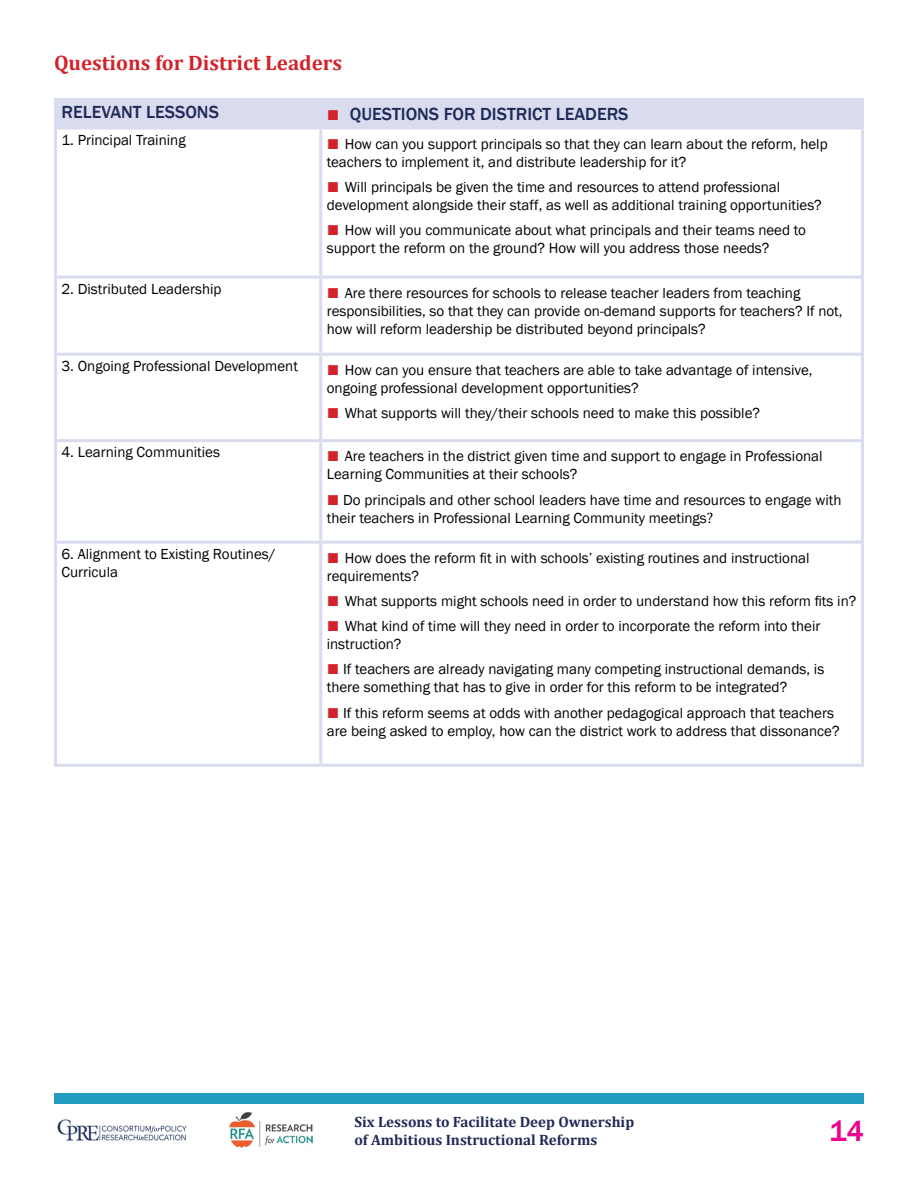
<style>
.page{position:relative;width:918px;height:1188px;background:#fff}
.page>*{position:absolute;margin:0;border:0;box-sizing:border-box;transform-origin:0 0}
.t1{font:500 30px "Franklin Gothic";color:#ec008c}
.t2{font:700 21px "Cambria";color:#d2232a}
.t3{font:500 18px "Franklin Gothic";color:#1f2a58}
.t4{font:15px/18px "Franklin Gothic";color:#000}
.t5{font:700 15px/18px "Cambria";color:#1f2a58}
.s1{font-weight:400;font-size:21px;color:#d2232a}
.s2{font-size:21px;color:#d2232a}
.s3{font-family:"Cambria"}
</style>
<div class="page">
<div style="left:54px;top:1094px;width:810px;height:10px;background:#229dc1"></div>
<img style="left:57px;top:1119px;width:130px;height:22px">
<img style="left:229px;top:1112px;width:84px;height:36px">
<div style="left:57px;top:101px;width:804px;height:26px;background:#d9dcef"></div>
<hr style="left:54px;top:98px;width:267px;height:3px;background:#d9dcef">
<hr style="left:54px;top:101px;width:3px;height:26px;background:#d9dcef">
<hr style="left:321px;top:98px;width:543px;height:3px;background:#d9dcef">
<hr style="left:319px;top:101px;width:3px;height:26px;background:#d9dcef">
<hr style="left:861px;top:101px;width:3px;height:26px;background:#d9dcef">
<hr style="left:54px;top:127px;width:267px;height:3px;background:#d9dcef">
<hr style="left:54px;top:130px;width:3px;height:146px;background:#d9dcef">
<hr style="left:321px;top:127px;width:543px;height:3px;background:#d9dcef">
<hr style="left:319px;top:130px;width:3px;height:146px;background:#d9dcef">
<hr style="left:861px;top:130px;width:3px;height:146px;background:#d9dcef">
<hr style="left:54px;top:276px;width:267px;height:3px;background:#d9dcef">
<hr style="left:54px;top:279px;width:3px;height:74px;background:#d9dcef">
<hr style="left:321px;top:276px;width:543px;height:3px;background:#d9dcef">
<hr style="left:319px;top:279px;width:3px;height:74px;background:#d9dcef">
<hr style="left:861px;top:279px;width:3px;height:74px;background:#d9dcef">
<hr style="left:54px;top:353px;width:267px;height:3px;background:#d9dcef">
<hr style="left:54px;top:356px;width:3px;height:83px;background:#d9dcef">
<hr style="left:321px;top:353px;width:543px;height:3px;background:#d9dcef">
<hr style="left:319px;top:356px;width:3px;height:83px;background:#d9dcef">
<hr style="left:861px;top:356px;width:3px;height:83px;background:#d9dcef">
<hr style="left:54px;top:439px;width:267px;height:3px;background:#d9dcef">
<hr style="left:54px;top:442px;width:3px;height:99px;background:#d9dcef">
<hr style="left:321px;top:439px;width:543px;height:3px;background:#d9dcef">
<hr style="left:319px;top:442px;width:3px;height:99px;background:#d9dcef">
<hr style="left:861px;top:442px;width:3px;height:99px;background:#d9dcef">
<hr style="left:54px;top:541px;width:267px;height:3px;background:#d9dcef">
<hr style="left:54px;top:544px;width:3px;height:220px;background:#d9dcef">
<hr style="left:321px;top:541px;width:543px;height:3px;background:#d9dcef">
<hr style="left:319px;top:544px;width:3px;height:220px;background:#d9dcef">
<hr style="left:861px;top:544px;width:3px;height:220px;background:#d9dcef">
<hr style="left:54px;top:764px;width:267px;height:3px;background:#d9dcef">
<hr style="left:321px;top:764px;width:543px;height:3px;background:#d9dcef">
<h2 class="t2" style="left:54px;top:50px;width:290px">Questions for District Leaders</h2>
<p class="t3" style="left:62px;top:101px;width:159px">RELEVANT LESSONS</p>
<p class="t3" style="left:327px;top:103px;width:303px"><span class="s1">■</span> QUESTIONS FOR DISTRICT LEADERS</p>
<p class="t4" style="left:62px;top:131px;width:126px">1. Principal Training</p>
<p class="t4" style="left:327px;top:135px;width:503px"><span class="s2">■</span> How can you support principals so that they can learn about the reform, help teachers to implement it, and distribute leadership for it?</p>
<p class="t4" style="left:327px;top:178px;width:497px"><span class="s2">■</span> Will principals be given the time and resources to attend professional development alongside their staff, as well as additional training opportunities?</p>
<p class="t4" style="left:327px;top:221px;width:481px"><span class="s2">■</span> How will you communicate about what principals and their teams need to support the reform on the ground? How will you address those needs?</p>
<p class="t4" style="left:61px;top:280px;width:162px">2. Distributed Leadership</p>
<p class="t4" style="left:327px;top:284px;width:517px"><span class="s2">■</span> Are there resources for schools to release teacher leaders from teaching responsibilities, so that they can provide on-demand supports for teachers? If not, how will reform leadership be distributed beyond principals?</p>
<p class="t4" style="left:61px;top:357px;width:238px">3. Ongoing Professional Development</p>
<p class="t4" style="left:327px;top:361px;width:487px"><span class="s2">■</span> How can you ensure that teachers are able to take advantage of intensive, ongoing professional development opportunities?</p>
<p class="t4" style="left:327px;top:404px;width:435px"><span class="s2">■</span> What supports will they/their schools need to make this possible?</p>
<p class="t4" style="left:61px;top:443px;width:160px">4. Learning Communities</p>
<p class="t4" style="left:327px;top:448px;width:497px"><span class="s2">■</span> Are teachers in the district given time and support to engage in Professional<br>Learning Communities at their schools?</p>
<p class="t4" style="left:327px;top:491px;width:516px"><span class="s2">■</span> Do principals and other school leaders have time and resources to engage with their teachers in Professional Learning Community meetings<span class="s3">?</span></p>
<p class="t4" style="left:61px;top:545px;width:216px">6. Alignment to Existing Routines/<br>Curricula</p>
<p class="t4" style="left:327px;top:549px;width:484px"><span class="s2">■</span> How does the reform fit in with schools’ existing routines and instructional requirements?</p>
<p class="t4" style="left:327px;top:592px;width:531px"><span class="s2">■</span> What supports might schools need in order to understand how this reform fits in?</p>
<p class="t4" style="left:327px;top:618px;width:495px"><span class="s2">■</span> What kind of time will they need in order to incorporate the reform into their instruction?</p>
<p class="t4" style="left:327px;top:661px;width:499px"><span class="s2">■</span> If teachers are already navigating many competing instructional demands, is there something that has to give in order for this reform to be integrated?</p>
<p class="t4" style="left:327px;top:704px;width:514px"><span class="s2">■</span> If this reform seems at odds with another pedagogical approach that teachers are being asked to employ, how can the district work to address that dissonance?</p>
<p class="t5" style="left:354px;top:1113px;width:281px">Six Lessons to Facilitate Deep Ownership of Ambitious Instructional Reforms</p>
<h1 class="t1" style="left:829px;top:1112px;width:37px">14</h1>
</div>
